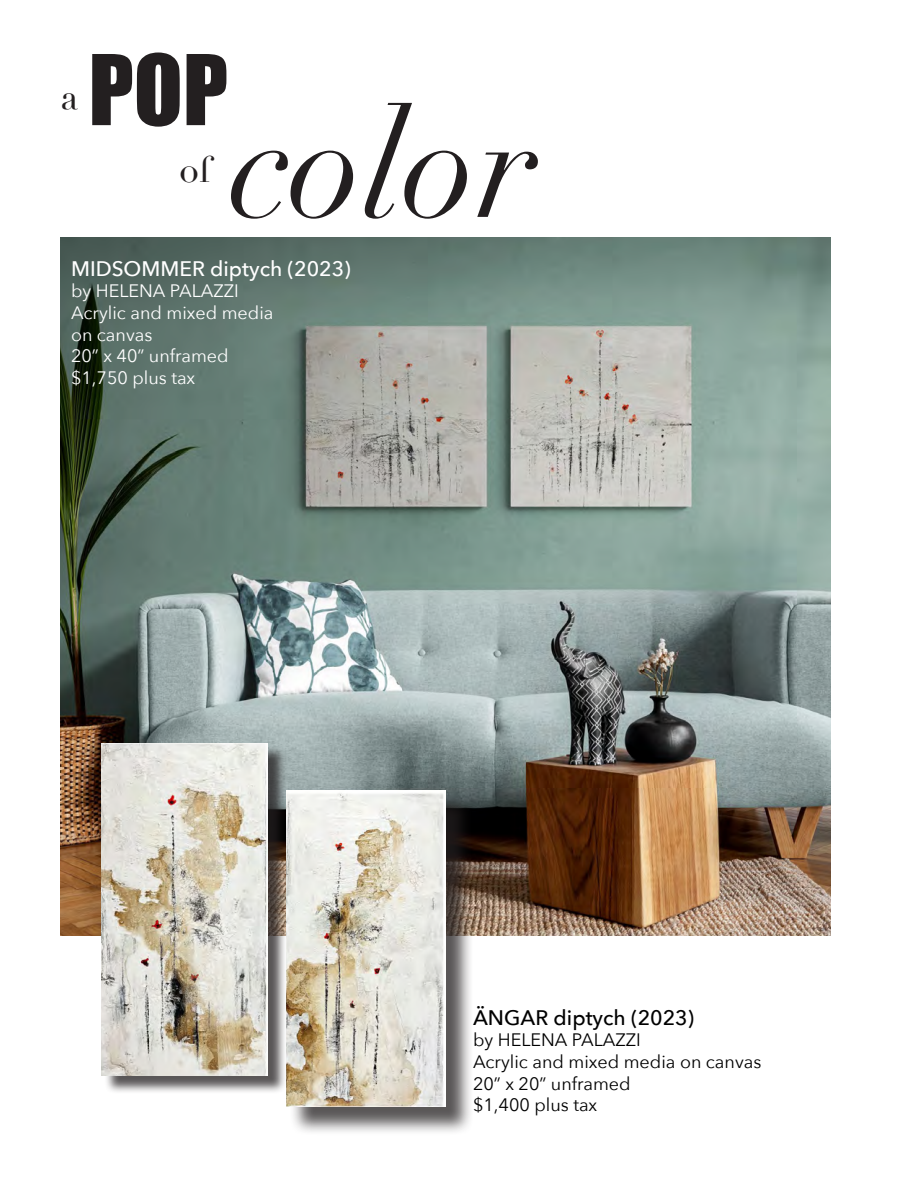
<style>
.page{position:relative;width:918px;height:1188px;background:#fff}
.page>*{position:absolute;margin:0;border:0;box-sizing:border-box;transform-origin:0 0}
.t1{font:italic 150px "Didot";color:#231f20}
.t2{font:90px "Impact";color:#231f20}
.t3{font:36px "Didot";color:#231f20}
.t4{font:500 21px "Avenir Next";color:#fff}
.t5{font:500 21px "Avenir Next";color:#000}
.t6{font:18px "Avenir Next";color:#000}
.t7{font:18px "Avenir Next";color:#fff}
</style>
<div class="page">
<img style="left:61px;top:237px;width:769px;height:698px">
<div style="left:104px;top:745px;width:183px;height:350px;background:#231f20;opacity:.75"></div>
<img style="left:102px;top:743px;width:166px;height:333px">
<div style="left:290px;top:794px;width:184px;height:342px;background:#231f20;opacity:.75"></div>
<img style="left:287px;top:791px;width:159px;height:316px">
<p class="t3" style="left:61px;top:75px;width:19px">a</p>
<p class="t2" style="left:89px;top:20px;width:141px">POP</p>
<p class="t1" style="left:230px;top:73px;width:310px">color</p>
<p class="t3" style="left:179px;top:148px;width:34px">of</p>
<p class="t4" style="left:71px;top:251px;width:281px">MIDSOMMER diptych (2023)</p>
<p class="t7" style="left:71px;top:276px;width:169px">by HELENA PALAZZI</p>
<p class="t7" style="left:71px;top:298px;width:204px">Acrylic and mixed media</p>
<p class="t7" style="left:71px;top:319px;width:83px">on canvas</p>
<p class="t7" style="left:71px;top:341px;width:159px">20” x 40” unframed</p>
<p class="t7" style="left:71px;top:362px;width:126px">$1,750 plus tax</p>
<p class="t5" style="left:473px;top:1000px;width:223px">ÄNGAR diptych (2023)</p>
<p class="t6" style="left:473px;top:1025px;width:169px">by HELENA PALAZZI</p>
<p class="t6" style="left:473px;top:1047px;width:290px">Acrylic and mixed media on canvas</p>
<p class="t6" style="left:473px;top:1068px;width:159px">20” x 20” unframed</p>
<p class="t6" style="left:473px;top:1090px;width:126px">$1,400 plus tax</p>
</div>
